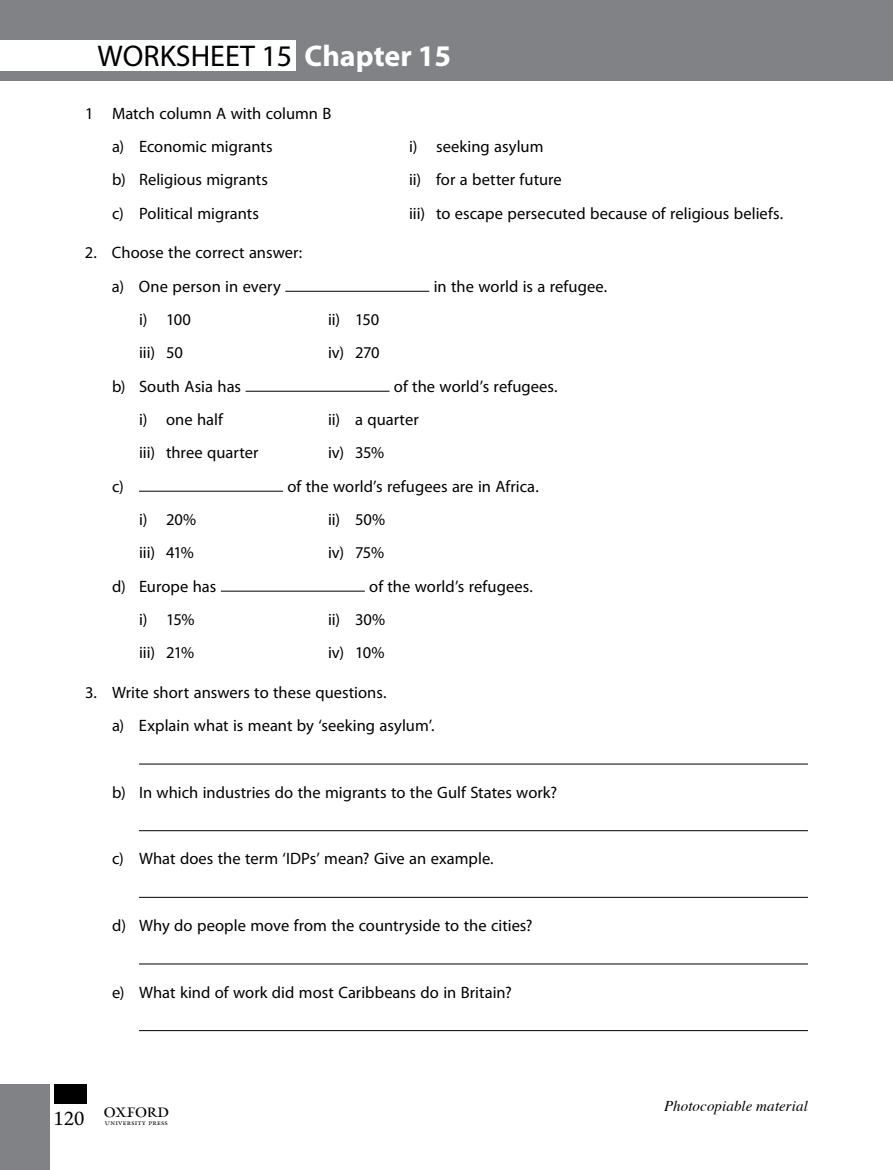
<style>
.page{position:relative;width:893px;height:1170px;background:#fff}
.page>*{position:absolute;margin:0;border:0;box-sizing:border-box;transform-origin:0 0}
.t1{font:30px "Myriad Pro";color:#000}
.t2{font:21px "Adobe Jenson Pro";color:#000}
.t3{font:16.5px/33.3px "Myriad Pro";color:#000}
.t4{font:italic 15px "Times";letter-spacing:.005em;color:#000}
.s1{font-weight:700;color:#fff}
.s2{font-family:"OUP1";font-size:22.5px}
</style>
<div class="page">
<div style="left:0;top:1084px;width:50px;height:85px;background:#808285"></div>
<div style="left:54px;top:1084px;width:33px;height:19px;background:#000"></div>
<div style="left:0;top:0;width:892px;height:80px;background:#808285"></div>
<div style="left:0;top:40px;width:296px;height:31px;background:#fff"></div>
<hr style="left:285px;top:291px;width:144px;height:1px;background:#000">
<hr style="left:246px;top:391px;width:144px;height:1px;background:#000">
<hr style="left:139px;top:491px;width:144px;height:1px;background:#000">
<hr style="left:221px;top:590px;width:144px;height:1px;background:#000">
<hr style="left:139px;top:763px;width:669px;height:1px;background:#000">
<hr style="left:139px;top:830px;width:669px;height:1px;background:#000">
<hr style="left:139px;top:896px;width:669px;height:1px;background:#000">
<hr style="left:139px;top:963px;width:669px;height:1px;background:#000">
<hr style="left:139px;top:1030px;width:669px;height:1px;background:#000">
<h1 class="t1" style="left:97px;top:38px;width:355px">WORKSHEET 15 <span class="s1">Chapter 15</span></h1>
<p class="t3" style="left:112px;top:96px;width:221px;text-indent:-27px">1 Match column A with column B a) Economic migrants</p>
<p class="t3" style="left:409px;top:130px;width:136px">i) seeking asylum</p>
<p class="t3" style="left:112px;top:163px;width:157px">b) Religious migrants</p>
<p class="t3" style="left:409px;top:163px;width:154px">ii) for a better future</p>
<p class="t3" style="left:112px;top:196px;width:149px">c) Political migrants</p>
<p class="t3" style="left:409px;top:196px;width:376px">iii) to escape persecuted because of religious beliefs.</p>
<p class="t3" style="left:85px;top:236px;width:219px;text-align:center">2. Choose the correct answer: a) One person in every</p>
<p class="t3" style="left:434px;top:269px;width:175px">in the world is a refugee.</p>
<p class="t3" style="left:139px;top:302px;width:53px">i) 100</p>
<p class="t3" style="left:328px;top:302px;width:53px">ii) 150</p>
<p class="t3" style="left:139px;top:336px;width:45px">iii) 50</p>
<p class="t3" style="left:328px;top:336px;width:53px">iv) 270</p>
<p class="t3" style="left:112px;top:369px;width:131px">b) South Asia has</p>
<p class="t3" style="left:394px;top:369px;width:165px">of the world’s refugees.</p>
<p class="t3" style="left:139px;top:402px;width:85px">i) one half</p>
<p class="t3" style="left:328px;top:402px;width:92px">ii) a quarter</p>
<p class="t3" style="left:139px;top:436px;width:121px">iii) three quarter</p>
<p class="t3" style="left:328px;top:436px;width:58px">iv) 35%</p>
<p class="t3" style="left:112px;top:469px;width:13px">c)</p>
<p class="t3" style="left:287px;top:469px;width:253px">of the world’s refugees are in Africa.</p>
<p class="t3" style="left:139px;top:502px;width:59px">i) 20%</p>
<p class="t3" style="left:328px;top:502px;width:59px">ii) 50%</p>
<p class="t3" style="left:139px;top:535px;width:57px">iii) 41%</p>
<p class="t3" style="left:328px;top:535px;width:58px">iv) 75%</p>
<p class="t3" style="left:112px;top:569px;width:106px">d) Europe has</p>
<p class="t3" style="left:369px;top:569px;width:165px">of the world’s refugees.</p>
<p class="t3" style="left:139px;top:602px;width:57px">i) 15%</p>
<p class="t3" style="left:328px;top:602px;width:59px">ii) 30%</p>
<p class="t3" style="left:139px;top:635px;width:57px">iii) 21%</p>
<p class="t3" style="left:328px;top:635px;width:58px">iv) 10%</p>
<p class="t3" style="left:112px;top:675px;width:324px;text-indent:-27px">3. Write short answers to these questions.<br>a) Explain what is meant by ‘seeking asylum’.</p>
<p class="t3" style="left:112px;top:775px;width:447px">b) In which industries do the migrants to the Gulf States work?</p>
<p class="t3" style="left:112px;top:841px;width:383px">c) What does the term ‘IDPs’ mean? Give an example.</p>
<p class="t3" style="left:112px;top:908px;width:422px">d) Why do people move from the countryside to the cities?</p>
<p class="t3" style="left:112px;top:975px;width:401px">e) What kind of work did most Caribbeans do in Britain?</p>
<p class="t2" style="left:53px;top:1106px;width:117px">120 <span class="s2">1</span></p>
<p class="t4" style="left:664px;top:1096px;width:145px">Photocopiable material</p>
</div>
